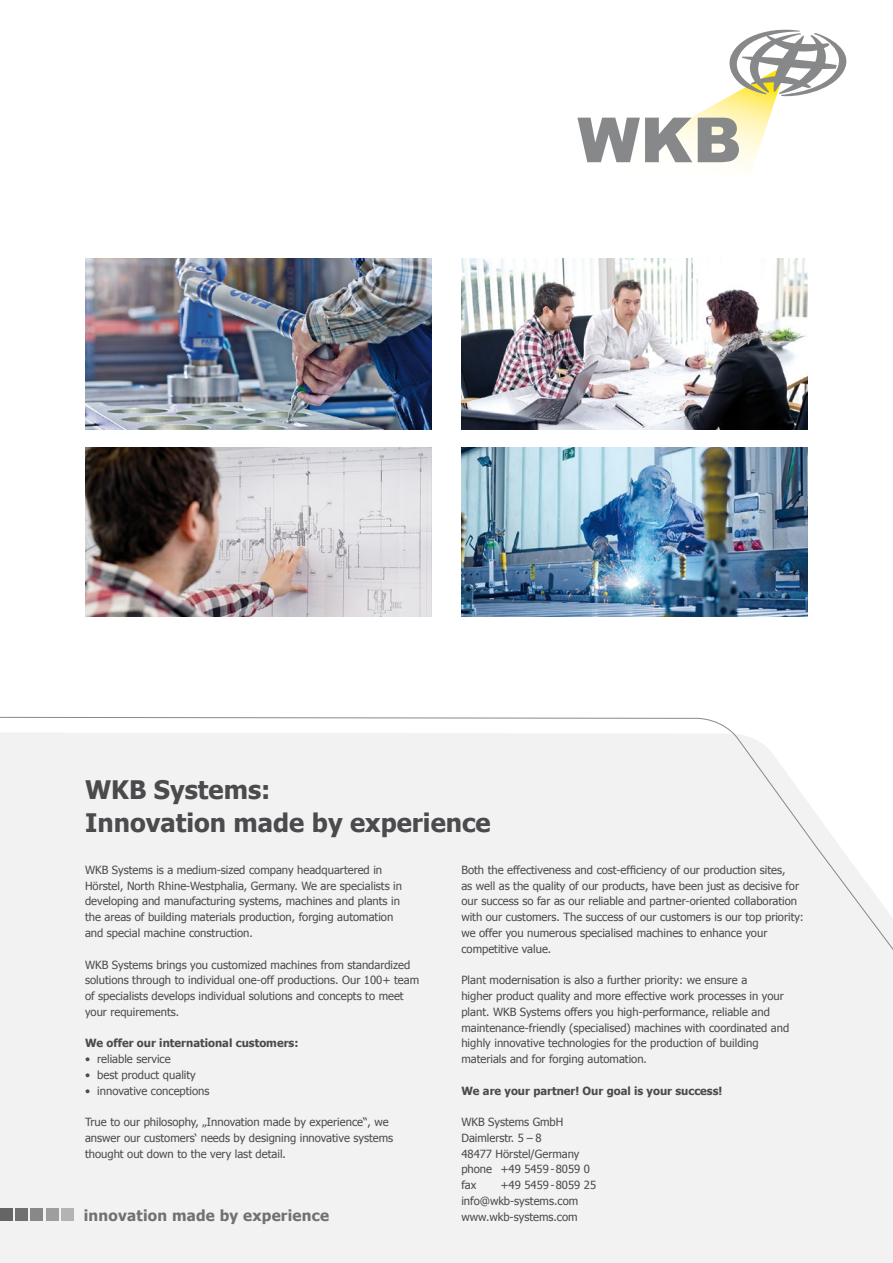
<style>
.page{position:relative;width:893px;height:1263px;background:#fff}
.page>*{position:absolute;margin:0;border:0;box-sizing:border-box;transform-origin:0 0}
.t1{font:700 25.5px/33px "Tahoma";color:#4b4b4d}
.t2{font:700 15.15px "Tahoma";letter-spacing:.015em;color:#707172}
.t3{font:11.25px/15.8px "Tahoma";color:#4b4b4d}
.t4{font:700 11.25px "Tahoma";color:#4b4b4d}
</style>
<div class="page">
<svg style="left:577px;top:30px;width:269px;height:139px"></svg>
<img style="left:85px;top:448px;width:347px;height:169px">
<img style="left:461px;top:258px;width:347px;height:171px">
<img style="left:461px;top:448px;width:347px;height:169px">
<img style="left:85px;top:258px;width:347px;height:171px">
<div style="left:0;top:1052px;width:893px;height:211px;background:#f2f2f3"></div>
<svg style="left:0;top:716px;width:893px;height:336px"></svg>
<div style="left:0;top:1208px;width:12px;height:13px;background:#646567"></div>
<div style="left:15px;top:1208px;width:13px;height:13px;background:#707172"></div>
<div style="left:31px;top:1208px;width:12px;height:13px;background:#87888a"></div>
<div style="left:46px;top:1208px;width:13px;height:13px;background:#9c9e9f"></div>
<div style="left:62px;top:1208px;width:12px;height:13px;background:#b1b3b4"></div>
<h1 class="t1" style="left:85px;top:771px;width:407px">WKB Systems:<br>Innovation made by experience</h1>
<p class="t3" style="left:85px;top:861px;width:319px">WKB Systems is a medium-sized company headquartered in Hörstel, North Rhine-Westphalia, Germany. We are specialists in developing and manufacturing systems, machines and plants in the areas of building materials production, forging automation and special machine construction.</p>
<p class="t3" style="left:85px;top:956px;width:336px">WKB Systems brings you customized machines from standardized solutions through to individual one-off productions. Our 100+ team of specialists develops individual solutions and concepts to meet your requirements.</p>
<p class="t4" style="left:85px;top:1035px;width:215px">We offer our international customers:</p>
<p class="t3" style="left:85px;top:1050px;width:87px">• reliable service</p>
<p class="t3" style="left:85px;top:1066px;width:112px">• best product quality</p>
<p class="t3" style="left:85px;top:1082px;width:126px">• innovative conceptions</p>
<p class="t3" style="left:85px;top:1113px;width:310px">True to our philosophy, „Innovation made by experience“, we answer our customers‘ needs by designing innovative systems thought out down to the very last detail.</p>
<h2 class="t2" style="left:84px;top:1204px;width:247px">innovation made by experience</h2>
<p class="t3" style="left:461px;top:861px;width:344px">Both the effectiveness and cost-efficiency of our production sites,<br>as well as the quality of our products, have been just as decisive for our success so far as our reliable and partner-oriented collaboration with our customers. The success of our customers is our top priority: we offer you numerous specialised machines to enhance your competitive value.</p>
<p class="t3" style="left:461px;top:972px;width:329px">Plant modernisation is also a further priority: we ensure a<br>higher product quality and more effective work processes in your plant. WKB Systems offers you high-performance, reliable and maintenance-friendly (specialised) machines with coordinated and highly innovative technologies for the production of building materials and for forging automation.</p>
<p class="t4" style="left:461px;top:1082px;width:262px">We are your partner! Our goal is your success!</p>
<p class="t3" style="left:461px;top:1113px;width:130px">WKB Systems GmbH<br>Daimlerstr. 5 – 8<br>48477 Hörstel/Germany phone +49 5459-8059 0 fax</p>
<p class="t3" style="left:461px;top:1176px;width:136px;text-indent:39px">+49 5459-8059 25 info@wkb-systems.com www.wkb-systems.com</p>
</div>
